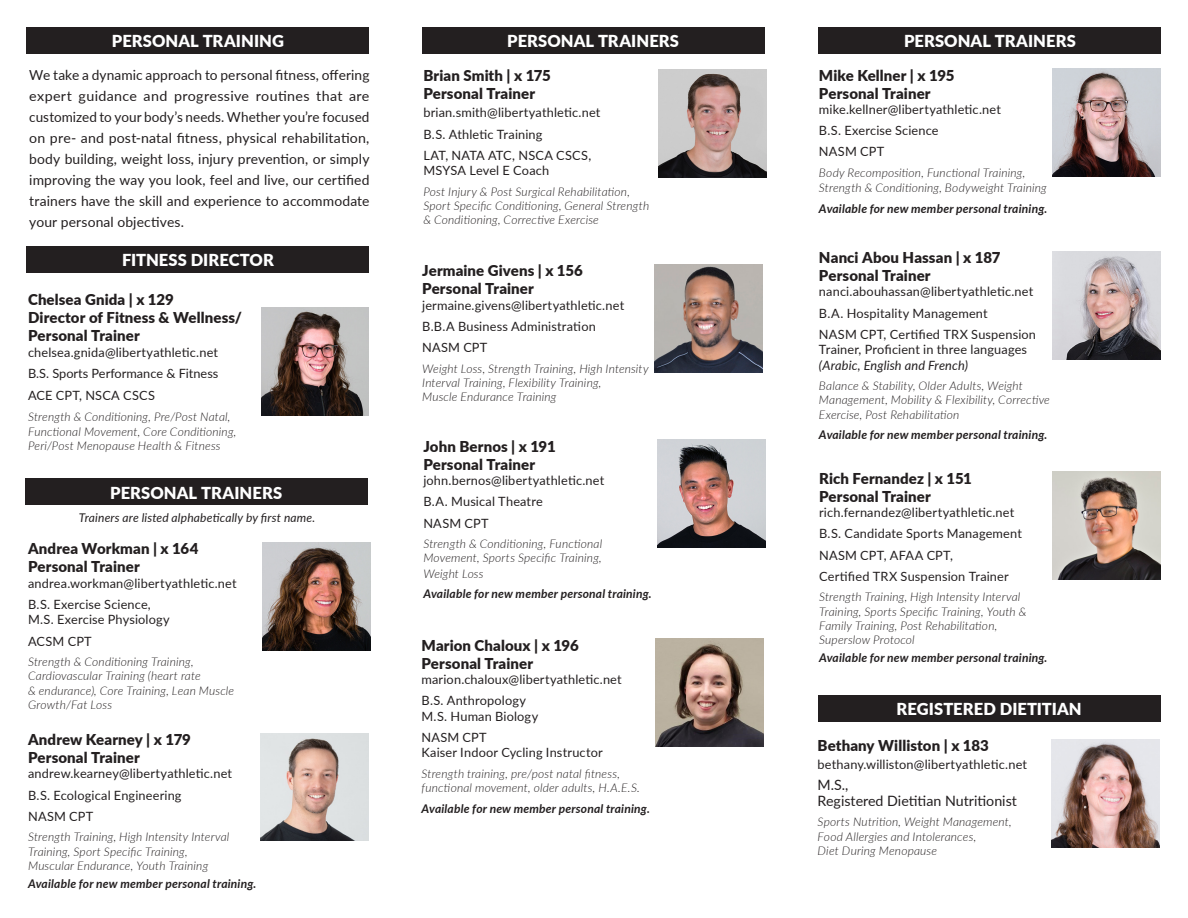
<style>
.page{position:relative;width:1188px;height:918px;background:#fff}
.page>*{position:absolute;margin:0;border:0;box-sizing:border-box;transform-origin:0 0}
.t1{font:900 16.5px "Lato";letter-spacing:.005em;color:#fff}
.Name___X{font:900 15px "Lato";letter-spacing:.005em;color:#231f20}
.Name___X-2{font:14.25px/15.3px "Lato";color:#231f20}
.t2{font:13.8px/21px "Lato";letter-spacing:.01em;color:#231f20;text-align:justify}
.email___degrees{font:12.75px/15.3px "Lato";letter-spacing:.015em;color:#231f20}
.Bullet_List{font:12.75px "Lato";color:#231f20}
.Name___X-3{font:12.75px "Lato";letter-spacing:.01em;color:#231f20}
.specialty{font:italic 300 12px/14.4px "Lato";letter-spacing:.015em;color:#231f20}
.specialty-2{font:italic 700 12px "Lato";letter-spacing:.015em;color:#231f20}
.email___degrees-2{font:italic 300 12px/14.9px "Lato";letter-spacing:.015em;color:#231f20;text-align:justify}
.Name___X-4{font:italic 300 12px/14.4px "Lato";letter-spacing:.015em;color:#231f20}
.specialty-3{font:italic 12px "Lato";letter-spacing:.015em;color:#231f20}
.s1{font-style:italic}
</style>
<div class="page">
<div style="left:819px;top:27px;width:342px;height:27px;background:#231f20"></div>
<div style="left:422px;top:27px;width:342px;height:27px;background:#231f20"></div>
<img style="left:262px;top:542px;width:108px;height:108px">
<img style="left:261px;top:733px;width:108px;height:108px">
<img style="left:655px;top:264px;width:108px;height:108px">
<img style="left:658px;top:69px;width:108px;height:108px">
<div style="left:818px;top:695px;width:342px;height:27px;background:#231f20"></div>
<img style="left:1052px;top:739px;width:108px;height:108px">
<img style="left:262px;top:307px;width:107px;height:108px">
<img style="left:1052px;top:472px;width:108px;height:108px">
<img style="left:1053px;top:251px;width:108px;height:108px">
<img style="left:657px;top:440px;width:108px;height:108px">
<img style="left:1053px;top:68px;width:108px;height:108px">
<img style="left:655px;top:639px;width:108px;height:108px">
<div style="left:27px;top:27px;width:342px;height:27px;background:#231f20"></div>
<div style="left:27px;top:246px;width:342px;height:27px;background:#231f20"></div>
<div style="left:25px;top:478px;width:342px;height:27px;background:#231f20"></div>
<p class="t1" style="left:112px;top:29px;width:174px">PERSONAL TRAINING</p>
<p class="t2" style="left:29px;top:64px;width:342px">We take a dynamic approach to personal fitness, offering expert guidance and progressive routines that are customized to your body’s needs. Whether you’re focused on pre- and post-natal fitness, physical rehabilitation, body building, weight loss, injury prevention, or simply improving the way you look, feel and live, our certified trainers have the skill and experience to accommodate your personal objectives.</p>
<p class="t1" style="left:122px;top:247px;width:153px">FITNESS DIRECTOR</p>
<p class="Name___X" style="left:28px;top:289px;width:147px">Chelsea Gnida | x 129</p>
<p class="Name___X" style="left:28px;top:307px;width:215px">Director of Fitness &amp; Wellness/</p>
<p class="Name___X" style="left:28px;top:325px;width:113px">Personal Trainer</p>
<p class="email___degrees" style="left:28px;top:344px;width:192px">chelsea.gnida@libertyathletic.net</p>
<p class="Bullet_List" style="left:28px;top:364px;width:192px">B.S. Sports Performance &amp; Fitness</p>
<p class="Bullet_List" style="left:28px;top:386px;width:129px">ACE CPT, NSCA CSCS</p>
<p class="specialty" style="left:28px;top:409px;width:210px">Strength &amp; Conditioning, Pre/Post Natal,<br>Functional Movement, Core Conditioning,<br>Peri/Post Menopause Health &amp; Fitness</p>
<p class="t1" style="left:110px;top:480px;width:173px">PERSONAL TRAINERS</p>
<p class="specialty-3" style="left:79px;top:509px;width:238px">Trainers are listed alphabetically by first name.</p>
<p class="Name___X" style="left:28px;top:538px;width:172px">Andrea Workman | x 164</p>
<p class="Name___X" style="left:28px;top:556px;width:113px">Personal Trainer</p>
<p class="email___degrees" style="left:28px;top:575px;width:210px">andrea.workman@libertyathletic.net</p>
<p class="email___degrees" style="left:28px;top:596px;width:143px">B.S. Exercise Science,<br>M.S. Exercise Physiology</p>
<p class="email___degrees" style="left:28px;top:633px;width:65px">ACSM CPT</p>
<p class="specialty" style="left:28px;top:654px;width:167px">Strength &amp; Conditioning Training,</p>
<p class="specialty" style="left:28px;top:669px;width:208px">Cardiovascular Training (heart rate<br>&amp; endurance), Core Training, Lean Muscle<br>Growth/Fat Loss</p>
<p class="Name___X" style="left:28px;top:728px;width:164px">Andrew Kearney | x 179</p>
<p class="Name___X" style="left:28px;top:746px;width:113px">Personal Trainer</p>
<p class="email___degrees" style="left:28px;top:766px;width:206px">andrew.kearney@libertyathletic.net</p>
<p class="email___degrees" style="left:28px;top:787px;width:155px">B.S. Ecological Engineering</p>
<p class="email___degrees" style="left:28px;top:808px;width:67px">NASM CPT</p>
<p class="specialty" style="left:28px;top:829px;width:203px">Strength Training, High Intensity Interval<br>Training, Sport Specific Training,</p>
<p class="specialty" style="left:28px;top:858px;width:182px">Muscular Endurance, Youth Training</p>
<p class="specialty-2" style="left:28px;top:875px;width:230px">Available for new member personal training.</p>
<p class="t1" style="left:507px;top:29px;width:173px">PERSONAL TRAINERS</p>
<p class="t1" style="left:904px;top:29px;width:173px">PERSONAL TRAINERS</p>
<p class="Name___X" style="left:423px;top:65px;width:129px">Brian Smith | x 175</p>
<p class="Name___X" style="left:423px;top:83px;width:113px">Personal Trainer</p>
<p class="email___degrees" style="left:423px;top:105px;width:179px">brian.smith@libertyathletic.net</p>
<p class="email___degrees" style="left:423px;top:126px;width:121px">B.S. Athletic Training</p>
<p class="email___degrees" style="left:423px;top:147px;width:169px">LAT, NATA ATC, NSCA CSCS,<br>MSYSA Level E Coach</p>
<p class="specialty" style="left:423px;top:184px;width:227px">Post Injury &amp; Post Surgical Rehabilitation,<br>Sport Specific Conditioning, General Strength &amp; Conditioning, Corrective Exercise</p>
<p class="Name___X" style="left:422px;top:260px;width:162px">Jermaine Givens | x 156</p>
<p class="Name___X" style="left:422px;top:278px;width:113px">Personal Trainer</p>
<p class="email___degrees" style="left:422px;top:297px;width:204px">jermaine.givens@libertyathletic.net</p>
<p class="email___degrees" style="left:422px;top:318px;width:175px">B.B.A Business Administration</p>
<p class="email___degrees" style="left:422px;top:339px;width:67px">NASM CPT</p>
<p class="specialty" style="left:422px;top:361px;width:228px">Weight Loss, Strength Training, High Intensity</p>
<p class="specialty" style="left:422px;top:375px;width:181px">Interval Training, Flexibility Training,</p>
<p class="specialty" style="left:422px;top:389px;width:136px">Muscle Endurance Training</p>
<p class="Name___X" style="left:423px;top:435px;width:134px">John Bernos | x 191</p>
<p class="Name___X" style="left:423px;top:453px;width:113px">Personal Trainer</p>
<p class="email___degrees" style="left:423px;top:472px;width:182px">john.bernos@libertyathletic.net</p>
<p class="email___degrees" style="left:423px;top:493px;width:121px">B.A. Musical Theatre</p>
<p class="email___degrees" style="left:423px;top:515px;width:67px">NASM CPT</p>
<p class="email___degrees-2" style="left:423px;top:536px;width:180px">Strength &amp; Conditioning, Functional Movement, Sports Specific Training, Weight Loss</p>
<p class="specialty-2" style="left:423px;top:585px;width:230px">Available for new member personal training.</p>
<p class="Name___X" style="left:421px;top:634px;width:159px">Marion Chaloux | x 196</p>
<p class="Name___X" style="left:421px;top:652px;width:113px">Personal Trainer</p>
<p class="email___degrees" style="left:421px;top:671px;width:202px">marion.chaloux@libertyathletic.net</p>
<p class="email___degrees" style="left:421px;top:693px;width:106px">B.S. Anthropology</p>
<p class="email___degrees" style="left:421px;top:708px;width:118px">M.S. Human Biology</p>
<p class="email___degrees" style="left:421px;top:729px;width:67px">NASM CPT</p>
<p class="email___degrees" style="left:421px;top:745px;width:183px">Kaiser Indoor Cycling Instructor</p>
<p class="specialty" style="left:421px;top:766px;width:220px">Strength training, pre/post natal fitness, functional movement, older adults, H.A.E.S.</p>
<p class="specialty-2" style="left:421px;top:799px;width:230px">Available for new member personal training.</p>
<p class="Name___X" style="left:819px;top:64px;width:137px">Mike Kellner | x 195</p>
<p class="Name___X" style="left:819px;top:82px;width:113px">Personal Trainer</p>
<p class="email___degrees" style="left:819px;top:101px;width:183px">mike.kellner@libertyathletic.net</p>
<p class="email___degrees" style="left:819px;top:122px;width:121px">B.S. Exercise Science</p>
<p class="email___degrees" style="left:819px;top:144px;width:67px">NASM CPT</p>
<p class="email___degrees-2" style="left:819px;top:165px;width:208px">Body Recomposition, Functional Training,</p>
<p class="email___degrees-2" style="left:819px;top:180px;width:229px">Strength &amp; Conditioning, Bodyweight Training</p>
<p class="specialty-2" style="left:819px;top:199px;width:230px">Available for new member personal training.</p>
<p class="Name___X" style="left:819px;top:246px;width:183px">Nanci Abou Hassan | x 187</p>
<p class="Name___X" style="left:819px;top:264px;width:113px">Personal Trainer</p>
<p class="email___degrees" style="left:819px;top:284px;width:216px">nanci.abouhassan@libertyathletic.net</p>
<p class="email___degrees" style="left:819px;top:305px;width:170px">B.A. Hospitality Management</p>
<p class="email___degrees" style="left:819px;top:326px;width:219px">NASM CPT, Certified TRX Suspension<br>Trainer, Proficient in three languages <span class="s1">(Arabic, English and French)</span></p>
<p class="specialty" style="left:819px;top:378px;width:232px">Balance &amp; Stability, Older Adults, Weight<br>Management, Mobility &amp; Flexibility, Corrective<br>Exercise, Post Rehabilitation</p>
<p class="specialty-2" style="left:819px;top:426px;width:230px">Available for new member personal training.</p>
<p class="Name___X" style="left:819px;top:467px;width:154px">Rich Fernandez | x 151</p>
<p class="Name___X" style="left:819px;top:485px;width:113px">Personal Trainer</p>
<p class="email___degrees" style="left:819px;top:504px;width:197px">rich.fernandez@libertyathletic.net</p>
<p class="email___degrees" style="left:819px;top:525px;width:204px">B.S. Candidate Sports Management</p>
<p class="email___degrees" style="left:819px;top:547px;width:135px">NASM CPT, AFAA CPT,</p>
<p class="email___degrees" style="left:819px;top:568px;width:191px">Certified TRX Suspension Trainer</p>
<p class="specialty" style="left:819px;top:589px;width:209px">Strength Training, High Intensity Interval Training, Sports Specific Training, Youth &amp; Family Training, Post Rehabilitation, Superslow Protocol</p>
<p class="specialty-2" style="left:819px;top:649px;width:230px">Available for new member personal training.</p>
<p class="t1" style="left:897px;top:696px;width:187px">REGISTERED DIETITIAN</p>
<p class="Name___X" style="left:818px;top:734px;width:173px">Bethany Williston | x 183</p>
<p class="Name___X-3" style="left:818px;top:755px;width:211px">bethany.williston@libertyathletic.net</p>
<p class="Name___X-2" style="left:818px;top:777px;width:201px">M.S.,<br>Registered Dietitian Nutritionist</p>
<p class="Name___X-4" style="left:818px;top:814px;width:196px">Sports Nutrition, Weight Management,<br>Food Allergies and Intolerances,<br>Diet During Menopause</p>
</div>
